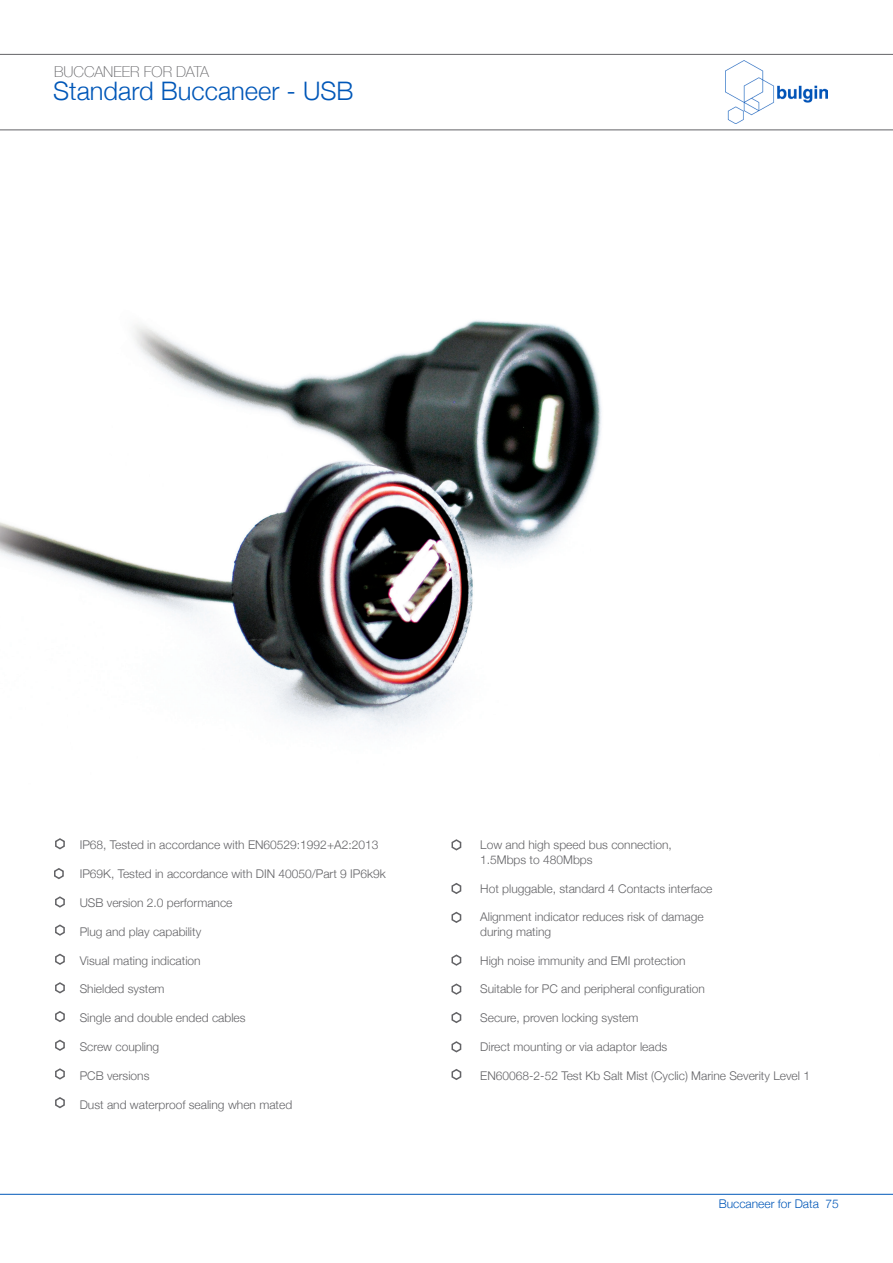
<style>
.page{position:relative;width:893px;height:1263px;background:#fff}
.page>*{position:absolute;margin:0;border:0;box-sizing:border-box;transform-origin:0 0}
.Product_Titles{font:300 25.5px "Helvetica Neue";color:#0057b8}
.t1{font:100 15px "Helvetica Neue";color:#636366}
.t2{font:300 12px "Helvetica Neue";color:#636366}
.t3{font:300 12px "Helvetica Neue";color:#0057b8}
</style>
<div class="page">
<hr style="left:0;top:1194px;width:893px;height:1px;background:#0057b8">
<img style="left:726px;top:61px;width:101px;height:63px">
<hr style="left:0;top:54px;width:893px;height:1px;background:#636366">
<hr style="left:0;top:129px;width:893px;height:1px;background:#636366">
<img style="left:0;top:320px;width:602px;height:411px">
<svg style="left:55px;top:838px;width:10px;height:12px"></svg>
<svg style="left:55px;top:896px;width:10px;height:12px"></svg>
<svg style="left:55px;top:924px;width:10px;height:12px"></svg>
<svg style="left:55px;top:953px;width:10px;height:12px"></svg>
<svg style="left:55px;top:982px;width:10px;height:12px"></svg>
<svg style="left:55px;top:1011px;width:10px;height:11px"></svg>
<svg style="left:55px;top:1039px;width:10px;height:12px"></svg>
<svg style="left:55px;top:1068px;width:10px;height:12px"></svg>
<svg style="left:55px;top:1097px;width:10px;height:12px"></svg>
<svg style="left:451px;top:839px;width:11px;height:12px"></svg>
<svg style="left:451px;top:883px;width:11px;height:11px"></svg>
<svg style="left:451px;top:911px;width:11px;height:12px"></svg>
<svg style="left:451px;top:954px;width:11px;height:12px"></svg>
<svg style="left:451px;top:983px;width:11px;height:12px"></svg>
<svg style="left:451px;top:1012px;width:11px;height:11px"></svg>
<svg style="left:451px;top:1041px;width:11px;height:12px"></svg>
<svg style="left:451px;top:1069px;width:11px;height:11px"></svg>
<svg style="left:54px;top:868px;width:10px;height:12px"></svg>
<p class="t1" style="left:54px;top:60px;width:157px">BUCCANEER FOR DATA</p>
<p class="Product_Titles" style="left:53px;top:71px;width:302px">Standard Buccaneer - USB</p>
<p class="t2" style="left:80px;top:835px;width:300px">IP68, Tested in accordance with EN60529:1992+A2:2013</p>
<p class="t2" style="left:80px;top:864px;width:308px">IP69K, Tested in accordance with DIN 40050/Part 9 IP6k9k</p>
<p class="t2" style="left:80px;top:893px;width:154px">USB version 2.0 performance</p>
<p class="t2" style="left:80px;top:922px;width:123px">Plug and play capability</p>
<p class="t2" style="left:80px;top:950px;width:122px">Visual mating indication</p>
<p class="t2" style="left:80px;top:979px;width:86px">Shielded system</p>
<p class="t2" style="left:80px;top:1008px;width:167px">Single and double ended cables</p>
<p class="t2" style="left:80px;top:1037px;width:81px">Screw coupling</p>
<p class="t2" style="left:80px;top:1066px;width:71px">PCB versions</p>
<p class="t2" style="left:80px;top:1094px;width:214px">Dust and waterproof sealing when mated</p>
<p class="t2" style="left:480px;top:835px;width:193px">Low and high speed bus connection,</p>
<p class="t2" style="left:480px;top:850px;width:114px">1.5Mbps to 480Mbps</p>
<p class="t2" style="left:480px;top:878px;width:234px">Hot pluggable, standard 4 Contacts interface</p>
<p class="t2" style="left:480px;top:907px;width:225px">Alignment indicator reduces risk of damage</p>
<p class="t2" style="left:480px;top:922px;width:72px">during mating</p>
<p class="t2" style="left:480px;top:950px;width:207px">High noise immunity and EMI protection</p>
<p class="t2" style="left:480px;top:979px;width:226px">Suitable for PC and peripheral configuration</p>
<p class="t2" style="left:480px;top:1008px;width:160px">Secure, proven locking system</p>
<p class="t2" style="left:480px;top:1037px;width:189px">Direct mounting or via adaptor leads</p>
<p class="t2" style="left:480px;top:1066px;width:331px">EN60068-2-52 Test Kb Salt Mist (Cyclic) Marine Severity Level 1</p>
<p class="t3" style="left:719px;top:1194px;width:122px">Buccaneer for Data 75</p>
</div>
